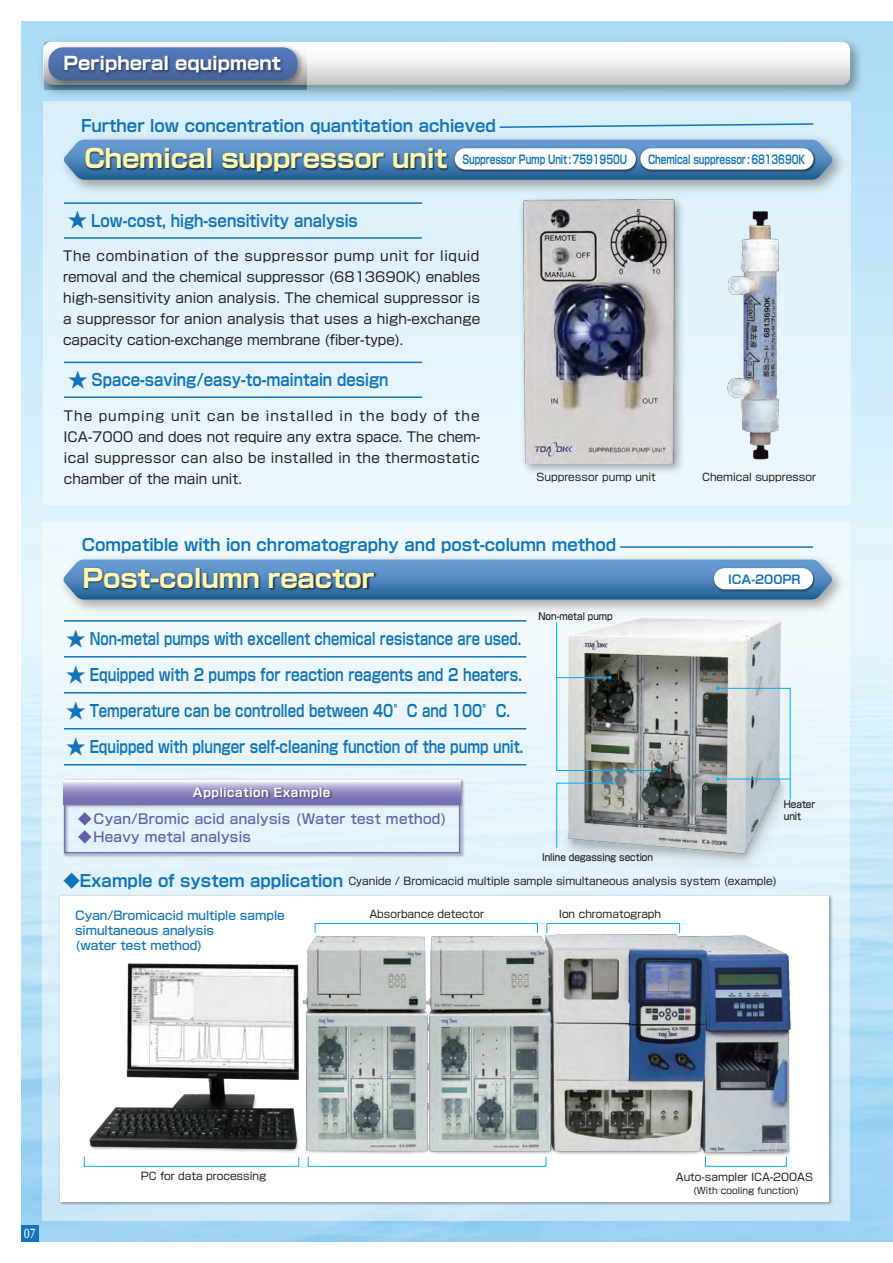
<style>
.page{position:relative;width:893px;height:1263px;background:#fff}
.page>*{position:absolute;margin:0;border:0;box-sizing:border-box;transform-origin:0 0}
.t1{font:700 25.5px "Shin Go Pr 6 N";letter-spacing:-.01em;color:#fff8ae}
.t2{font:700 18px "Shin Go Pr 6 N";color:#fff}
.t3{font:700 16.5px "Shin Go Pr 6 N De";color:#1074bc}
.t4{font:700 16.5px "Shin Go Pr 6 N De";color:#1074bc;scale:.9 1}
.t5{font:700 16.5px "Shin Go Pr 6 N De";color:#1074bc;scale:.82 1}
.t6{font:700 16.5px "Shin Go Pr 6 N De";color:#1074bc;scale:.8 1}
.t7{font:700 16.5px "Shin Go Pr 6 N De";color:#1074bc;scale:.83 1}
.t8{font:700 16.5px "Shin Go Pr 6 N De";color:#1074bc;scale:.81 1}
.t9{font:13.5px/21px "Shin Go Pr 6 N";color:#231f20;text-align:justify}
.t10{font:500 13.5px "Shin Go Pr 6 N";letter-spacing:.025em;color:#625ea9}
.t11{font:700 12px "Shin Go Pr 6 N De";letter-spacing:-.01em;color:#1074bc;scale:.75 1}
.t12{font:500 12px/15px "Shin Go Pr 6 N";color:#1074bc}
.t13{font:700 12px "Shin Go Pr 6 N De";letter-spacing:.05em;color:#fff}
.t14{font:700 12px "Shin Go Pr 6 N De";letter-spacing:-.01em;color:#1074bc}
.t15{font:12px "Motoya Ex Aporo W3 90 msp RKSJ H";color:#fff}
.t16{font:10.5px "Shin Go Pr 6 N";color:#231f20}
.t17{font:500 9.75px/12px "Shin Go Pr 6 N";color:#231f20;scale:.9 1}
.t18{font:9px "Shin Go Pr 6 N";color:#231f20}
.s1{font-family:"Shin Go Pr 6 N";font-size:25.5px;color:#fff8ae}
.s2{font-size:19.5px}
</style>
<div class="page">
<img style="left:21px;top:21px;width:872px;height:1221px">
<div style="left:42px;top:522px;width:808px;height:698px;background:linear-gradient(to bottom,#f7fdff,#c6e3f3)"></div>
<div style="left:43px;top:102px;width:808px;height:403px;background:#e2f3fb"></div>
<div style="left:21px;top:1225px;width:17px;height:17px;background:#1074bc"></div>
<img style="left:34px;top:33px;width:833px;height:69px">
<svg style="left:43px;top:42px;width:807px;height:43px"></svg>
<img style="left:44px;top:43px;width:262px;height:46px">
<svg style="left:48px;top:47px;width:249px;height:33px;background:#5a7ab8"></svg>
<img style="left:61px;top:52px;width:225px;height:31px">
<div style="left:60px;top:896px;width:769px;height:306px;background:#fff"></div>
<img style="left:83px;top:860px;width:727px;height:382px">
<img style="left:537px;top:619px;width:278px;height:255px">
<div style="left:717px;top:688px;width:74px;height:91px;border:1px solid #00aeef"></div>
<svg style="left:716px;top:686px;width:4px;height:4px"></svg>
<svg style="left:716px;top:777px;width:4px;height:4px"></svg>
<svg style="left:556px;top:676px;width:105px;height:96px;background:#8f9896"></svg>
<svg style="left:556px;top:781px;width:58px;height:68px;background:#adb9bd"></svg>
<svg style="left:64px;top:140px;width:769px;height:40px;background:#568abb"></svg>
<img style="left:82px;top:144px;width:369px;height:38px">
<img style="left:453px;top:146px;width:364px;height:27px">
<div style="left:455px;top:148px;width:181px;height:22px;background:#fff;border-radius:11px"></div>
<div style="left:640px;top:148px;width:173px;height:22px;background:#fff;border-radius:11px"></div>
<svg style="left:499px;top:123px;width:315px;height:5px"></svg>
<hr style="left:64px;top:202px;width:358px;height:2px;background:#1074bc">
<hr style="left:64px;top:237px;width:358px;height:2px;background:#1074bc">
<hr style="left:64px;top:362px;width:358px;height:1px;background:#1074bc">
<hr style="left:64px;top:396px;width:358px;height:2px;background:#1074bc">
<img style="left:54px;top:550px;width:798px;height:69px">
<svg style="left:63px;top:559px;width:769px;height:40px;background:#558abd"></svg>
<img style="left:81px;top:564px;width:297px;height:38px">
<img style="left:712px;top:566px;width:105px;height:27px">
<div style="left:714px;top:568px;width:99px;height:21px;background:#fff;border-radius:11px"></div>
<hr style="left:620px;top:546px;width:193px;height:2px;background:#1074bc">
<hr style="left:64px;top:620px;width:462px;height:2px;background:#1074bc">
<hr style="left:64px;top:656px;width:462px;height:1px;background:#1074bc">
<hr style="left:64px;top:692px;width:462px;height:1px;background:#1074bc">
<hr style="left:64px;top:728px;width:462px;height:1px;background:#1074bc">
<hr style="left:64px;top:764px;width:462px;height:1px;background:#1074bc">
<img style="left:61px;top:777px;width:405px;height:82px">
<svg style="left:64px;top:804px;width:396px;height:49px;background:#dcebf6"></svg>
<svg style="left:64px;top:780px;width:396px;height:24px;background:#a6a2cf"></svg>
<img style="left:191px;top:785px;width:144px;height:32px">
<img style="left:705px;top:180px;width:109px;height:280px">
<div style="left:315px;top:923px;width:223px;height:10px;border:1px solid #00aeef"></div>
<div style="left:546px;top:923px;width:134px;height:10px;border:1px solid #00aeef"></div>
<hr style="left:556px;top:622px;width:1px;height:56px;background:#00aeef">
<svg style="left:790px;top:779px;width:1px;height:20px"></svg>
<img style="left:510px;top:197px;width:174px;height:266px">
<h2 class="t2" style="left:63px;top:49px;width:219px">Peripheral equipment</h2>
<p class="t3" style="left:81px;top:112px;width:416px">Further low concentration quantitation achieved</p>
<p class="t11" style="left:84px;top:150px;width:725px"><span class="s1">Chemical suppressor unit</span> Suppressor Pump Unit : 7591950U</p>
<p class="t11" style="left:648px;top:150px;width:211px">Chemical suppressor : 6813690K</p>
<p class="t4" style="left:68px;top:207px;width:324px"><span class="s2">★</span> Low-cost, high-sensitivity analysis</p>
<p class="t9" style="left:63px;top:245px;width:419px">The combination of the suppressor pump unit for liquid removal and the chemical suppressor (6813690K) enables high-sensitivity anion analysis. The chemical suppressor is a suppressor for anion analysis that uses a high-exchange capacity cation-exchange membrane (fiber-type).</p>
<p class="t4" style="left:68px;top:366px;width:358px"><span class="s2">★</span> Space-saving/easy-to-maintain design</p>
<p class="t9" style="left:64px;top:404px;width:418px">The pumping unit can be installed in the body of the ICA-7000 and does not require any extra space. The chem&shy;ical suppressor can also be installed in the thermostatic chamber of the main unit.</p>
<p class="t16" style="left:537px;top:468px;width:121px">Suppressor pump unit</p>
<p class="t16" style="left:702px;top:468px;width:115px">Chemical suppressor</p>
<p class="t3" style="left:82px;top:532px;width:536px">Compatible with ion chromatography and post-column method</p>
<h1 class="t1" style="left:83px;top:558px;width:293px">Post-column reactor</h1>
<p class="t14" style="left:728px;top:569px;width:74px">ICA-200PR</p>
<p class="t6" style="left:66px;top:625px;width:570px"><span class="s2">★</span> Non-metal pumps with excellent chemical resistance are used.</p>
<p class="t7" style="left:66px;top:661px;width:550px"><span class="s2">★</span> Equipped with 2 pumps for reaction reagents and 2 heaters.</p>
<p class="t8" style="left:66px;top:697px;width:549px"><span class="s2">★</span> Temperature can be controlled between 40°C and 100°C.</p>
<p class="t5" style="left:66px;top:733px;width:559px"><span class="s2">★</span> Equipped with plunger self-cleaning function of the pump unit.</p>
<p class="t17" style="left:538px;top:610px;width:84px">Non-metal pump</p>
<p class="t13" style="left:193px;top:783px;width:139px">Application Example</p>
<p class="t10" style="left:78px;top:808px;width:370px">◆Cyan/Bromic acid analysis (Water test method)</p>
<p class="t10" style="left:78px;top:826px;width:174px">◆Heavy metal analysis</p>
<p class="t17" style="left:542px;top:850px;width:125px">Inline degassing section</p>
<p class="t3" style="left:63px;top:867px;width:281px">◆Example of system application</p>
<p class="t16" style="left:348px;top:873px;width:430px">Cyanide / Bromicacid multiple sample simultaneous analysis system (example)</p>
<p class="t12" style="left:75px;top:907px;width:211px">Cyan/Bromicacid multiple sample simultaneous analysis<br>(water test method)</p>
<p class="t16" style="left:369px;top:905px;width:116px">Absorbance detector</p>
<p class="t16" style="left:559px;top:905px;width:103px">Ion chromatograph</p>
<p class="t17" style="left:784px;top:798px;width:37px">Heater unit</p>
<p class="t15" style="left:24px;top:1227px;width:13px">07</p>
<p class="t16" style="left:141px;top:1167px;width:127px">PC for data processing</p>
<p class="t16" style="left:676px;top:1169px;width:139px">Auto-sampler ICA-200AS</p>
<p class="t18" style="left:694px;top:1183px;width:107px">(With cooling function)</p>
</div>
